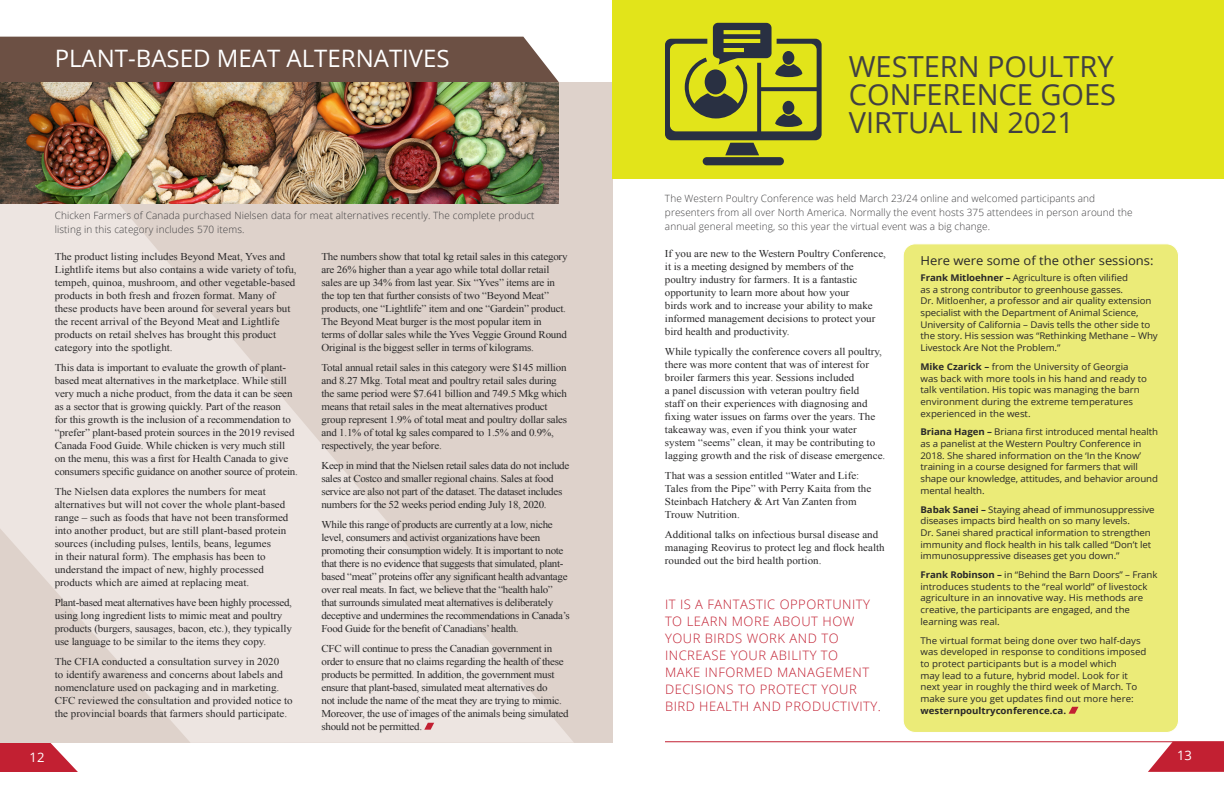
<style>
.page{position:relative;width:1224px;height:792px;background:#fff}
.page>*{position:absolute;margin:0;border:0;box-sizing:border-box;transform-origin:0 0}
.Header_1{font:29px/28px "Open Sans";color:#414042;text-align:justify}
.White_heading_1{font:24px "Open Sans";color:#fff}
.Pull-quote{font:300 13px/17px "Open Sans";letter-spacing:.04em;color:#c22032}
.t1{font:13px "Open Sans";color:#fff}
.Body{font:12.4px "Open Sans";color:#292829;scale:1.05 1}
.Body-2{font:10.4px/13px "Times New Roman";letter-spacing:-.01em;color:#292829;scale:1.05 1}
.Body-3{font:10.4px/13px "Times New Roman";letter-spacing:-.03em;color:#292829;scale:1.05 1}
.Intro{font:300 10px/14px "Open Sans";letter-spacing:.01em;color:#414042}
.Body-4{font:9.2px/11.7px "Open Sans";letter-spacing:-.01em;color:#292829;scale:1.05 1}
.s1{font-weight:700}
</style>
<div class="page">
<svg style="left:1148px;top:743px;width:76px;height:29px;background:#cb4352"></svg>
<svg style="left:0;top:743px;width:78px;height:29px"></svg>
<hr style="left:665px;top:742px;width:559px;height:1px;background:#c22032">
<div style="left:0;top:82px;width:612px;height:661px;background:#ded2cb"></div>
<svg style="left:0;top:203px;width:573px;height:540px;fill:#ede5e1"></svg>
<div style="left:612px;top:0;width:612px;height:178px;background:#e2e41a"></div>
<div style="left:0;top:37px;width:559px;height:45px;background:#6c5044"></div>
<svg style="left:424px;top:723px;width:10px;height:7px"></svg>
<img style="left:0;top:82px;width:559px;height:121px">
<div style="left:703px;top:157px;width:81px;height:8px;background:#293042;border-radius:4px"></div>
<svg style="left:665px;top:23px;width:157px;height:132px"></svg>
<div style="left:903px;top:244px;width:275px;height:488px;background:#ebeb78;border-radius:12px"></div>
<div style="left:903px;top:243px;width:276px;height:490px;border:1px solid #fff;border-radius:12px"></div>
<svg style="left:1069px;top:707px;width:9px;height:7px"></svg>
<p class="White_heading_1" style="left:55px;top:42px;width:397px">PLANT-BASED MEAT ALTERNATIVES</p>
<p class="Intro" style="left:55px;top:208px;width:481px">Chicken Farmers of Canada purchased Nielsen data for meat alternatives recently. The complete product listing in this category includes 570 items.</p>
<p class="Body-2" style="left:55px;top:250px;width:232px">The product listing includes Beyond Meat, Yves and Lightlife items but also contains a wide variety of tofu, tempeh, quinoa, mushroom, and other vegetable-based products in both fresh and frozen format. Many of these products have been around for several years but the recent arrival of the Beyond Meat and Lightlife products on retail shelves has brought this product category into the spotlight.</p>
<p class="Body-2" style="left:55px;top:361px;width:233px">This data is important to evaluate the growth of plant&shy;based meat alternatives in the marketplace. While still very much a niche product, from the data it can be seen as a sector that is growing quickly. Part of the reason<br>for this growth is the inclusion of a recommendation to “prefer” plant-based protein sources in the 2019 revised Canada Food Guide. While chicken is very much still on the menu, this was a first for Health Canada to give consumers specific guidance on another source of protein.</p>
<p class="Body-2" style="left:55px;top:485px;width:224px">The Nielsen data explores the numbers for meat alternatives but will not cover the whole plant-based range – such as foods that have not been transformed into another product, but are still plant-based protein sources (including pulses, lentils, beans, legumes<br>in their natural form). The emphasis has been to understand the impact of new, highly processed products which are aimed at replacing meat.</p>
<p class="Body-2" style="left:55px;top:596px;width:227px">Plant-based meat alternatives have been highly processed, using long ingredient lists to mimic meat and poultry products (burgers, sausages, bacon, etc.), they typically use language to be similar to the items they copy.</p>
<p class="Body-2" style="left:55px;top:655px;width:228px">The CFIA conducted a consultation survey in 2020<br>to identify awareness and concerns about labels and nomenclature used on packaging and in marketing.<br>CFC reviewed the consultation and provided notice to the provincial boards that farmers should participate.</p>
<p class="Body-2" style="left:321px;top:250px;width:236px">The numbers show that total kg retail sales in this category are 26% higher than a year ago while total dollar retail sales are up 34% from last year. Six “Yves” items are in the top ten that further consists of two “Beyond Meat” products, one “Lightlife” item and one “Gardein” product.<br>The Beyond Meat burger is the most popular item in terms of dollar sales while the Yves Veggie Ground Round Original is the biggest seller in terms of kilograms.</p>
<p class="Body-2" style="left:321px;top:361px;width:235px">Total annual retail sales in this category were $145 million and 8.27 Mkg. Total meat and poultry retail sales during the same period were $7.641 billion and 749.5 Mkg which means that retail sales in the meat alternatives product group represent 1.9% of total meat and poultry dollar sales and 1.1% of total kg sales compared to 1.5% and 0.9%, respectively, the year before.</p>
<p class="Body-3" style="left:321px;top:459px;width:238px">Keep in mind that the Nielsen retail sales data do not include sales at Costco and smaller regional chains. Sales at food service are also not part of the dataset. The dataset includes numbers for the 52 weeks period ending July 18, 2020.</p>
<p class="Body-3" style="left:321px;top:518px;width:238px">While this range of products are currently at a low, niche level, consumers and activist organizations have been promoting their consumption widely. It is important to note that there is no evidence that suggests that simulated, plant&shy;based “meat” proteins offer any significant health advantage over real meats. In fact, we believe that the “health halo” that surrounds simulated meat alternatives is deliberately deceptive and undermines the recommendations in Canada’s Food Guide for the benefit of Canadians’ health.</p>
<p class="Body-2" style="left:321px;top:642px;width:237px">CFC will continue to press the Canadian government in order to ensure that no claims regarding the health of these products be permitted. In addition, the government must ensure that plant-based, simulated meat alternatives do<br>not include the name of the meat they are trying to mimic.<br>Moreover, the use of images of the animals being simulated should not be permitted.</p>
<p class="Header_1" style="left:849px;top:52px;width:269px">WESTERN POULTRY CONFERENCE GOES VIRTUAL IN 2021</p>
<p class="Intro" style="left:665px;top:191px;width:469px">The Western Poultry Conference was held March 23/24 online and welcomed participants and presenters from all over North America. Normally the event hosts 375 attendees in person around the annual general meeting, so this year the virtual event was a big change.</p>
<p class="Body-2" style="left:665px;top:246px;width:212px">If you are new to the Western Poultry Conference, it is a meeting designed by members of the poultry industry for farmers. It is a fantastic opportunity to learn more about how your<br>birds work and to increase your ability to make informed management decisions to protect your bird health and productivity.</p>
<p class="Body-2" style="left:665px;top:344px;width:211px">While typically the conference covers all poultry, there was more content that was of interest for broiler farmers this year. Sessions included<br>a panel discussion with veteran poultry field<br>staff on their experiences with diagnosing and fixing water issues on farms over the years. The takeaway was, even if you think your water system “seems” clean, it may be contributing to lagging growth and the risk of disease emergence.</p>
<p class="Body-2" style="left:665px;top:468px;width:198px">That was a session entitled “Water and Life:<br>Tales from the Pipe” with Perry Kaita from the Steinbach Hatchery &amp; Art Van Zanten from Trouw Nutrition.</p>
<p class="Body-2" style="left:665px;top:527px;width:211px">Additional talks on infectious bursal disease and managing Reovirus to protect leg and flock health rounded out the bird health portion.</p>
<p class="Body" style="left:920px;top:252px;width:223px">Here were some of the other sessions:</p>
<p class="Body-4" style="left:920px;top:271px;width:227px"><span class="s1">Frank Mitloehner –</span> Agriculture is often vilified<br>as a strong contributor to greenhouse gasses.<br>Dr. Mitloenher, a professor and air quality extension specialist with the Department of Animal Science, University of California – Davis tells the other side to the story. His session was “Rethinking Methane – Why Livestock Are Not the Problem.”</p>
<p class="Body-4" style="left:920px;top:360px;width:217px"><span class="s1">Mike Czarick –</span> from the University of Georgia was back with more tools in his hand and ready to talk ventilation. His topic was managing the barn environment during the extreme temperatures experienced in the west.</p>
<p class="Body-4" style="left:920px;top:426px;width:228px"><span class="s1">Briana Hagen –</span> Briana first introduced mental health as a panelist at the Western Poultry Conference in 2018. She shared information on the ‘In the Know’ training in a course designed for farmers that will shape our knowledge, attitudes, and behavior around mental health.</p>
<p class="Body-4" style="left:920px;top:503px;width:225px"><span class="s1">Babak Sanei –</span> Staying ahead of immunosuppressive diseases impacts bird health on so many levels.<br>Dr. Sanei shared practical information to strengthen immunity and flock health in his talk called “Don’t let immunosuppressive diseases get you down.”</p>
<p class="Body-4" style="left:920px;top:569px;width:227px"><span class="s1">Frank Robinson –</span> in “Behind the Barn Doors” – Frank introduces students to the “real world” of livestock agriculture in an innovative way. His methods are creative, the participants are engaged, and the learning was real.</p>
<p class="Body-4" style="left:920px;top:634px;width:217px">The virtual format being done over two half-days was developed in response to conditions imposed to protect participants but is a model which<br>may lead to a future, hybrid model. Look for it next year in roughly the third week of March. To make sure you get updates find out more here: <span class="s1">westernpoultryconference.ca.</span></p>
<p class="Pull-quote" style="left:665px;top:595px;width:218px">IT IS A FANTASTIC OPPORTUNITY<br>TO LEARN MORE ABOUT HOW<br>YOUR BIRDS WORK AND TO<br>INCREASE YOUR ABILITY TO<br>MAKE INFORMED MANAGEMENT<br>DECISIONS TO PROTECT YOUR<br>BIRD HEALTH AND PRODUCTIVITY.</p>
<p class="t1" style="left:30px;top:749px;width:16px">12</p>
<p class="t1" style="left:1177px;top:747px;width:16px">13</p>
</div>
